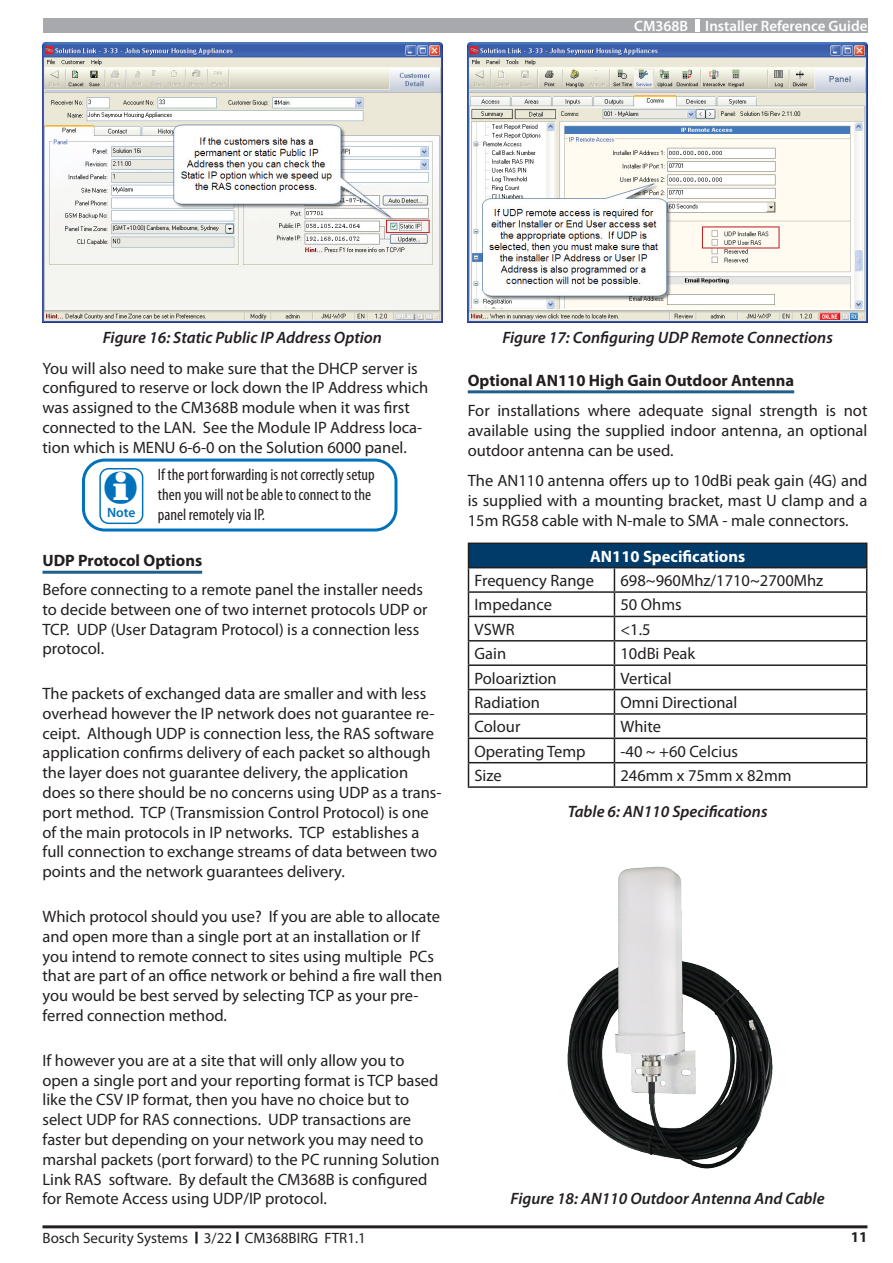
<style>
.page{position:relative;width:893px;height:1263px;background:#fff}
.page>*{position:absolute;margin:0;border:0;box-sizing:border-box;transform-origin:0 0}
.t1{font:40.5px "Inter";color:#0072bc}
.Body_Text{font:16.5px/19.8px "Myriad Pro";color:#231f20}
.Main_Text{font:16.5px/19.8px "Myriad Pro";color:#231f20;text-align:justify}
.Table_caption{font:italic 600 16.5px "Myriad Pro";color:#231f20}
.Body_Text-2{font:condensed 16.5px/19.8px "Myriad Pro";color:#231f20}
.Blue_Underline_Headi{font:700 16.5px "Myriad Pro";color:#231f20}
.Body_Text-3{font:700 16.5px "Myriad Pro";color:#fff}
.t2{font:15px "Myriad Pro";color:#231f20}
.t3{font:600 15px "Myriad Pro";color:#fff}
.t4{font:700 15px "Myriad Pro";color:#231f20}
.t5{font:600 13.5px "Myriad Pro";color:#0072bc}
</style>
<div class="page">
<div style="left:43px;top:18px;width:824px;height:15px;background:#a7a9ac"></div>
<div style="left:695px;top:19px;width:5px;height:13px;background:#fff"></div>
<hr style="left:43px;top:1225px;width:824px;height:3px;background:#231f20">
<svg style="left:195px;top:1232px;width:3px;height:11px"></svg>
<svg style="left:236px;top:1232px;width:3px;height:11px"></svg>
<hr style="left:43px;top:571px;width:159px;height:3px;background:#215f8b">
<img style="left:43px;top:43px;width:399px;height:280px">
<div style="left:82px;top:459px;width:315px;height:72px;border:3px solid #0072bc;border-radius:21px"></div>
<div style="left:99px;top:468px;width:44px;height:56px;border:2px solid #0072bc;border-radius:9px"></div>
<hr style="left:468px;top:390px;width:326px;height:3px;background:#215f8b">
<img style="left:468px;top:43px;width:399px;height:280px">
<div style="left:468px;top:543px;width:399px;height:25px;background:#003b6a"></div>
<hr style="left:468px;top:542px;width:146px;height:2px;background:#231f20">
<hr style="left:614px;top:542px;width:253px;height:2px;background:#231f20">
<hr style="left:468px;top:567px;width:146px;height:1px;background:#231f20">
<hr style="left:614px;top:567px;width:253px;height:1px;background:#231f20">
<hr style="left:468px;top:591px;width:146px;height:2px;background:#231f20">
<hr style="left:614px;top:591px;width:253px;height:2px;background:#231f20">
<hr style="left:468px;top:616px;width:146px;height:1px;background:#231f20">
<hr style="left:614px;top:616px;width:253px;height:1px;background:#231f20">
<hr style="left:468px;top:640px;width:146px;height:1px;background:#231f20">
<hr style="left:614px;top:640px;width:253px;height:1px;background:#231f20">
<hr style="left:468px;top:664px;width:146px;height:2px;background:#231f20">
<hr style="left:614px;top:664px;width:253px;height:2px;background:#231f20">
<hr style="left:468px;top:689px;width:146px;height:1px;background:#231f20">
<hr style="left:614px;top:689px;width:253px;height:1px;background:#231f20">
<hr style="left:468px;top:713px;width:146px;height:2px;background:#231f20">
<hr style="left:614px;top:713px;width:253px;height:2px;background:#231f20">
<hr style="left:468px;top:737px;width:146px;height:2px;background:#231f20">
<hr style="left:614px;top:737px;width:253px;height:2px;background:#231f20">
<hr style="left:468px;top:762px;width:146px;height:1px;background:#231f20">
<svg style="left:468px;top:544px;width:1px;height:242px"></svg>
<hr style="left:614px;top:762px;width:253px;height:1px;background:#231f20">
<svg style="left:614px;top:568px;width:1px;height:218px"></svg>
<svg style="left:866px;top:544px;width:1px;height:242px"></svg>
<hr style="left:468px;top:786px;width:146px;height:2px;background:#231f20">
<hr style="left:614px;top:786px;width:253px;height:2px;background:#231f20">
<img style="left:567px;top:866px;width:206px;height:303px">
<p class="t3" style="left:634px;top:16px;width:235px">CM368B Installer Reference Guide</p>
<p class="Table_caption" style="left:103px;top:327px;width:281px">Figure 16: Static Public IP Address Option</p>
<p class="Body_Text" style="left:43px;top:358px;width:387px">You will also need to make sure that the DHCP server is configured to reserve or lock down the IP Address which was assigned to the CM368B module when it was first connected to the LAN. See the Module IP Address loca&shy;tion which is MENU 6-6-0 on the Solution 6000 panel.</p>
<p class="Body_Text-2" style="left:158px;top:465px;width:218px">If the port forwarding is not correctly setup then you will not be able to connect to the</p>
<p class="t1" style="left:101px;top:468px;width:42px">i</p>
<p class="t5" style="left:107px;top:504px;width:30px">Note</p>
<p class="Body_Text-2" style="left:158px;top:504px;width:109px">panel remotely via IP.</p>
<p class="Blue_Underline_Headi" style="left:43px;top:550px;width:161px">UDP Protocol Options</p>
<p class="Body_Text" style="left:43px;top:579px;width:386px">Before connecting to a remote panel the installer needs to decide between one of two internet protocols UDP or TCP. UDP (User Datagram Protocol) is a connection less protocol.</p>
<p class="Body_Text" style="left:43px;top:683px;width:400px">The packets of exchanged data are smaller and with less overhead however the IP network does not guarantee re&shy;ceipt. Although UDP is connection less, the RAS software application confirms delivery of each packet so although the layer does not guarantee delivery, the application does so there should be no concerns using UDP as a trans&shy;port method. TCP (Transmission Control Protocol) is one of the main protocols in IP networks. TCP establishes a full connection to exchange streams of data between two points and the network guarantees delivery.</p>
<p class="Body_Text" style="left:43px;top:906px;width:401px">Which protocol should you use? If you are able to allocate and open more than a single port at an installation or If you intend to remote connect to sites using multiple PCs that are part of an office network or behind a fire wall then you would be best served by selecting TCP as your pre&shy;ferred connection method.</p>
<p class="Body_Text" style="left:43px;top:1050px;width:398px">If however you are at a site that will only allow you to open a single port and your reporting format is TCP based like the CSV IP format, then you have no choice but to select UDP for RAS connections. UDP transactions are faster but depending on your network you may need to marshal packets (port forward) to the PC running Solution Link RAS software. By default the CM368B is configured for Remote Access using UDP/IP protocol.</p>
<p class="Table_caption" style="left:502px;top:327px;width:332px">Figure 17: Configuring UDP Remote Connections</p>
<p class="Blue_Underline_Headi" style="left:468px;top:369px;width:328px">Optional AN110 High Gain Outdoor Antenna</p>
<p class="Main_Text" style="left:468px;top:401px;width:401px">For installations where adequate signal strength is not available using the supplied indoor antenna, an optional outdoor antenna can be used.</p>
<p class="Main_Text" style="left:468px;top:471px;width:401px">The AN110 antenna offers up to 10dBi peak gain (4G) and is supplied with a mounting bracket, mast U clamp and a 15m RG58 cable with N-male to SMA - male connectors.</p>
<p class="Body_Text-3" style="left:590px;top:545px;width:157px">AN110 Specifications</p>
<p class="Main_Text" style="left:474px;top:570px;width:121px">Frequency Range</p>
<p class="Main_Text" style="left:620px;top:570px;width:204px">698~960Mhz/1710~2700Mhz</p>
<p class="Main_Text" style="left:474px;top:595px;width:79px">Impedance</p>
<p class="Main_Text" style="left:620px;top:595px;width:63px">50 Ohms</p>
<p class="Main_Text" style="left:474px;top:619px;width:42px">VSWR</p>
<p class="Main_Text" style="left:620px;top:619px;width:32px">&lt;1.5</p>
<p class="Main_Text" style="left:474px;top:643px;width:33px">Gain</p>
<p class="Main_Text" style="left:620px;top:643px;width:76px">10dBi Peak</p>
<p class="Main_Text" style="left:474px;top:668px;width:84px">Poloariztion</p>
<p class="Main_Text" style="left:620px;top:668px;width:53px">Vertical</p>
<p class="Main_Text" style="left:474px;top:692px;width:67px">Radiation</p>
<p class="Main_Text" style="left:620px;top:692px;width:118px">Omni Directional</p>
<p class="Main_Text" style="left:474px;top:717px;width:47px">Colour</p>
<p class="Body_Text" style="left:620px;top:717px;width:42px">White</p>
<p class="Main_Text" style="left:474px;top:741px;width:113px">Operating Temp</p>
<p class="Main_Text" style="left:620px;top:741px;width:119px">-40 ~ +60 Celcius</p>
<p class="Main_Text" style="left:474px;top:765px;width:29px">Size</p>
<p class="Main_Text" style="left:620px;top:765px;width:173px">246mm x 75mm x 82mm</p>
<p class="Table_caption" style="left:568px;top:800px;width:201px">Table 6: AN110 Specifications</p>
<p class="Table_caption" style="left:511px;top:1188px;width:315px">Figure 18: AN110 Outdoor Antenna And Cable</p>
<p class="t2" style="left:43px;top:1229px;width:325px">Bosch Security Systems 3/22 CM368BIRG FTR1.1</p>
<p class="t4" style="left:851px;top:1227px;width:18px">11</p>
</div>
